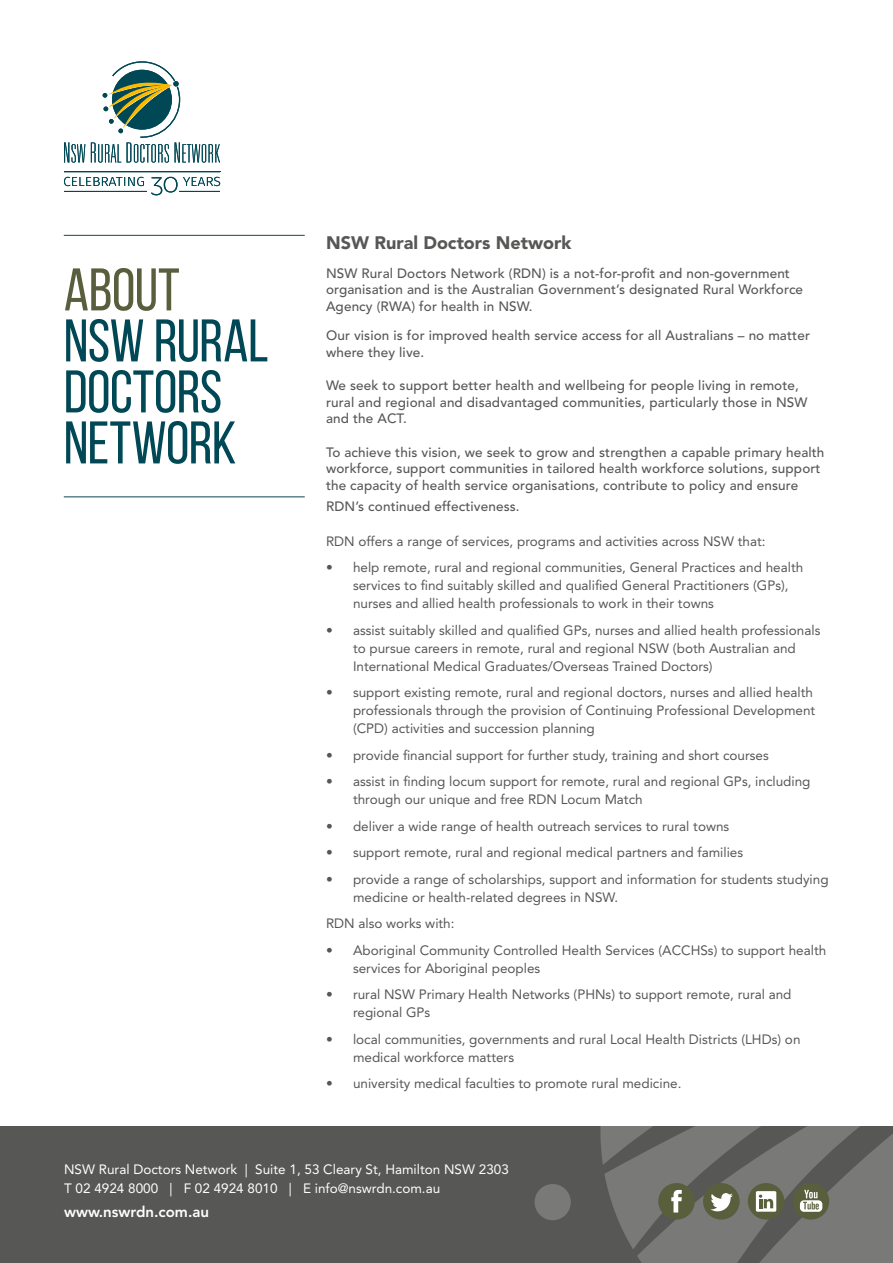
<style>
.page{position:relative;width:893px;height:1263px;background:#fff}
.page>*{position:absolute;margin:0;border:0;box-sizing:border-box;transform-origin:0 0}
.t1{font:60px/51px "Bebas Neue";letter-spacing:-.01em;color:#004855}
.t2{font:60px "Bebas Neue";letter-spacing:-.005em;color:#595f3d}
.t3{font:900 18px "Avenir LT Std";color:#575756}
.t4{font:800 15px "Avenir LT Std";color:#fff}
.t5{font:13.5px/18px "Avenir LT Std";color:#575756}
.t6{font:500 13.5px/16.5px "Avenir LT Std";letter-spacing:.01em;color:#575756}
.t7{font:13.5px/19.5px "Avenir LT Std";color:#fff}
</style>
<div class="page">
<div style="left:0;top:1127px;width:893px;height:136px;background:#575756"></div>
<div style="left:535px;top:1184px;width:36px;height:36px;background:#797978;border-radius:50%"></div>
<svg style="left:600px;top:1127px;width:293px;height:136px"></svg>
<svg style="left:64px;top:142px;width:21px;height:21px"></svg>
<svg style="left:91px;top:61px;width:129px;height:102px"></svg>
<hr style="left:64px;top:191px;width:83px;height:1px;background:#004855">
<hr style="left:64px;top:172px;width:156px;height:1px;background:#004855">
<svg style="left:151px;top:177px;width:69px;height:18px"></svg>
<svg style="left:64px;top:177px;width:80px;height:9px"></svg>
<hr style="left:64px;top:235px;width:241px;height:1px;background:#0d4651">
<hr style="left:64px;top:496px;width:241px;height:1px;background:#0d4651">
<h1 class="t2" style="left:64px;top:257px;width:117px">ABOUT</h1>
<h1 class="t1" style="left:64px;top:315px;width:206px">NSW RURAL<br>DOCTORS<br>NETWORK</h1>
<h2 class="t3" style="left:326px;top:231px;width:247px">NSW Rural Doctors Network</h2>
<p class="t6" style="left:326px;top:265px;width:479px">NSW Rural Doctors Network (RDN) is a not-for-profit and non-government organisation and is the Australian Government’s designated Rural Workforce<br>Agency (RWA) for health in NSW.</p>
<p class="t6" style="left:326px;top:327px;width:485px">Our vision is for improved health service access for all Australians – no matter where they live.</p>
<p class="t6" style="left:326px;top:377px;width:483px">We seek to support better health and wellbeing for people living in remote, rural and regional and disadvantaged communities, particularly those in NSW and the ACT.</p>
<p class="t6" style="left:326px;top:444px;width:500px">To achieve this vision, we seek to grow and strengthen a capable primary health workforce, support communities in tailored health workforce solutions, support the capacity of health service organisations, contribute to policy and ensure</p>
<p class="t6" style="left:326px;top:498px;width:195px">RDN’s continued effectiveness.</p>
<p class="t5" style="left:326px;top:532px;width:441px">RDN offers a range of services, programs and activities across NSW that:</p>
<p class="t5" style="left:353px;top:558px;width:452px;text-indent:-27px">• help remote, rural and regional communities, General Practices and health services to find suitably skilled and qualified General Practitioners (GPs), nurses and allied health professionals to work in their towns</p>
<p class="t5" style="left:353px;top:621px;width:469px;text-indent:-27px">• assist suitably skilled and qualified GPs, nurses and allied health professionals to pursue careers in remote, rural and regional NSW (both Australian and<br>International Medical Graduates/Overseas Trained Doctors)</p>
<p class="t5" style="left:353px;top:683px;width:464px;text-indent:-27px">• support existing remote, rural and regional doctors, nurses and allied health professionals through the provision of Continuing Professional Development (CPD) activities and succession planning</p>
<p class="t5" style="left:326px;top:746px;width:444px">• provide financial support for further study, training and short courses</p>
<p class="t5" style="left:353px;top:772px;width:459px;text-indent:-27px">• assist in finding locum support for remote, rural and regional GPs, including through our unique and free RDN Locum Match</p>
<p class="t5" style="left:326px;top:817px;width:405px">• deliver a wide range of health outreach services to rural towns</p>
<p class="t5" style="left:326px;top:843px;width:419px">• support remote, rural and regional medical partners and families</p>
<p class="t5" style="left:353px;top:870px;width:477px;text-indent:-27px">• provide a range of scholarships, support and information for students studying medicine or health-related degrees in NSW.</p>
<p class="t5" style="left:326px;top:914px;width:130px">RDN also works with:</p>
<p class="t5" style="left:353px;top:941px;width:475px;text-indent:-27px">• Aboriginal Community Controlled Health Services (ACCHSs) to support health services for Aboriginal peoples</p>
<p class="t5" style="left:353px;top:985px;width:440px;text-indent:-27px">• rural NSW Primary Health Networks (PHNs) to support remote, rural and regional GPs</p>
<p class="t5" style="left:353px;top:1030px;width:449px;text-indent:-27px">• local communities, governments and rural Local Health Districts (LHDs) on medical workforce matters</p>
<p class="t5" style="left:326px;top:1074px;width:357px">• university medical faculties to promote rural medicine.</p>
<p class="t7" style="left:64px;top:1159px;width:446px">NSW Rural Doctors Network | Suite 1, 53 Cleary St, Hamilton NSW 2303<br>T 02 4924 8000 | F 02 4924 8010 | E info@nswrdn.com.au</p>
<p class="t4" style="left:64px;top:1203px;width:146px">www.nswrdn.com.au</p>
</div>
